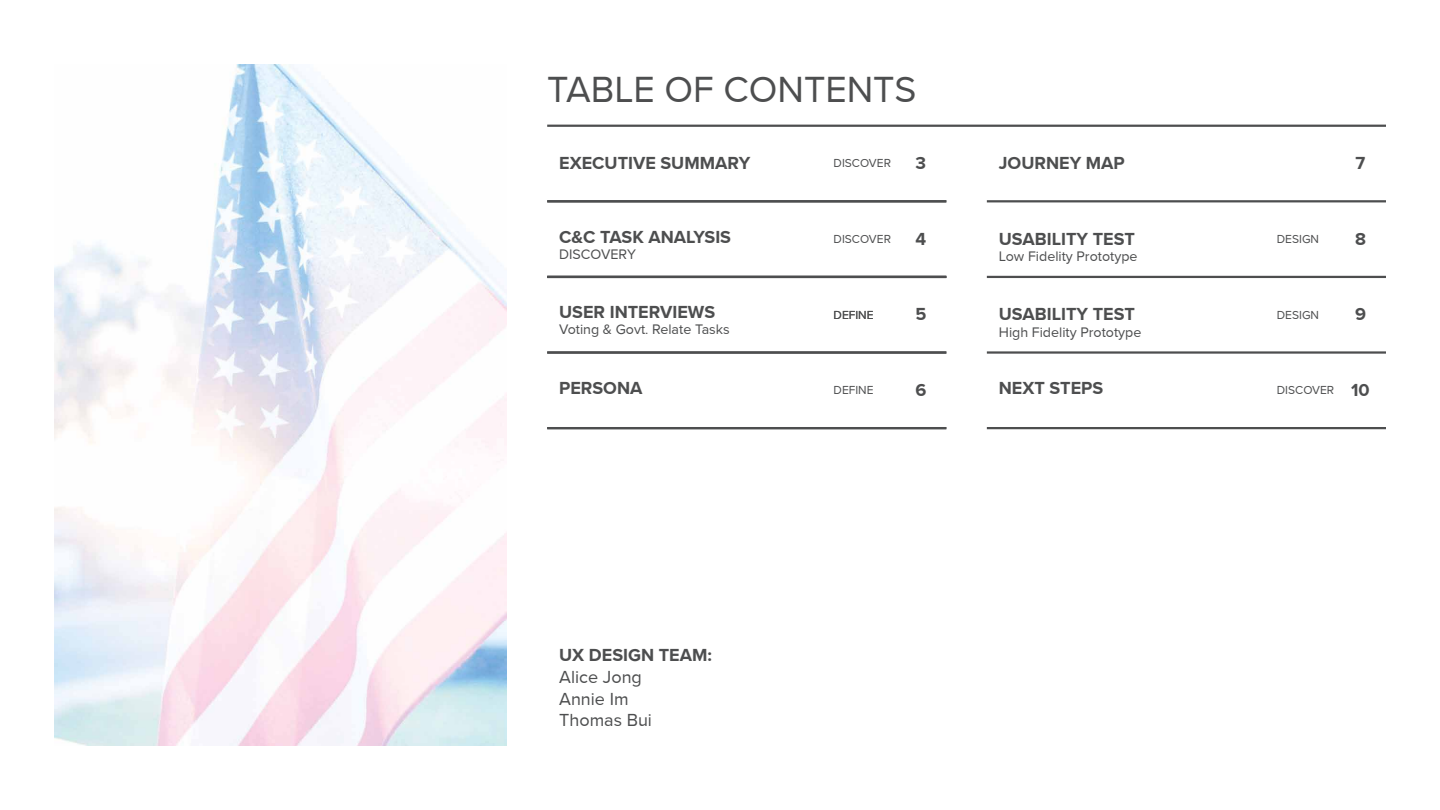
<style>
.page{position:relative;width:1440px;height:810px;background:#fff}
.page>*{position:absolute;margin:0;border:0;box-sizing:border-box;transform-origin:0 0}
.t1{font:37.5px "Proxima Nova";color:#4d4e4f}
.t2{font:700 18px "Proxima Nova";color:#4d4e4f}
.t3{font:18px/21.6px "Proxima Nova";color:#4d4e4f}
.t4{font:14.25px "Proxima Nova";color:#4d4e4f}
.t5{font:12px "Proxima Nova";color:#4d4e4f}
.s1{font-weight:700;font-size:18px}
</style>
<div class="page">
<img style="left:54px;top:64px;width:453px;height:682px">
<hr style="left:547px;top:200px;width:399px;height:2px;background:#4d4e4f">
<hr style="left:547px;top:276px;width:399px;height:2px;background:#4d4e4f">
<hr style="left:547px;top:351px;width:399px;height:3px;background:#4d4e4f">
<hr style="left:547px;top:427px;width:399px;height:2px;background:#4d4e4f">
<hr style="left:987px;top:200px;width:399px;height:2px;background:#4d4e4f">
<hr style="left:987px;top:276px;width:399px;height:2px;background:#4d4e4f">
<hr style="left:987px;top:351px;width:399px;height:3px;background:#4d4e4f">
<hr style="left:987px;top:427px;width:399px;height:2px;background:#4d4e4f">
<hr style="left:547px;top:125px;width:839px;height:2px;background:#4d4e4f">
<h1 class="t1" style="left:547px;top:68px;width:371px">TABLE OF CONTENTS</h1>
<p class="t2" style="left:559px;top:153px;width:193px">EXECUTIVE SUMMARY</p>
<p class="t2" style="left:916px;top:153px;width:12px">3</p>
<p class="t5" style="left:834px;top:156px;width:59px">DISCOVER</p>
<p class="t2" style="left:999px;top:153px;width:127px">JOURNEY MAP</p>
<p class="t2" style="left:1356px;top:153px;width:11px">7</p>
<p class="t2" style="left:559px;top:226px;width:173px">C&amp;C TASK ANALYSIS</p>
<p class="t5" style="left:834px;top:232px;width:59px">DISCOVER</p>
<p class="t2" style="left:915px;top:228px;width:12px">4</p>
<p class="t2" style="left:999px;top:228px;width:138px">USABILITY TEST</p>
<p class="t5" style="left:1277px;top:232px;width:44px">DESIGN</p>
<p class="t2" style="left:1355px;top:228px;width:12px">8</p>
<p class="t4" style="left:559px;top:246px;width:78px">DISCOVERY</p>
<p class="t4" style="left:999px;top:248px;width:140px">Low Fidelity Prototype</p>
<p class="t2" style="left:559px;top:302px;width:157px">USER INTERVIEWS</p>
<p class="t2" style="left:915px;top:304px;width:12px">5</p>
<p class="t5" style="left:834px;top:308px;width:42px">DEFINE</p>
<p class="t2" style="left:999px;top:304px;width:138px">USABILITY TEST</p>
<p class="t5" style="left:1277px;top:308px;width:44px">DESIGN</p>
<p class="t2" style="left:1355px;top:304px;width:12px">9</p>
<p class="t4" style="left:559px;top:321px;width:172px">Voting &amp; Govt. Relate Tasks</p>
<p class="t4" style="left:999px;top:324px;width:144px">High Fidelity Prototype</p>
<p class="t2" style="left:559px;top:377px;width:85px">PERSONA</p>
<p class="t5" style="left:834px;top:383px;width:42px">DEFINE</p>
<p class="t2" style="left:915px;top:380px;width:12px">6</p>
<p class="t2" style="left:999px;top:377px;width:106px">NEXT STEPS</p>
<p class="t5" style="left:1277px;top:383px;width:94px">DISCOVER <span class="s1">10</span></p>
<p class="t2" style="left:559px;top:645px;width:154px">UX DESIGN TEAM:</p>
<p class="t3" style="left:559px;top:666px;width:94px">Alice Jong<br>Annie Im<br>Thomas Bui</p>
</div>
